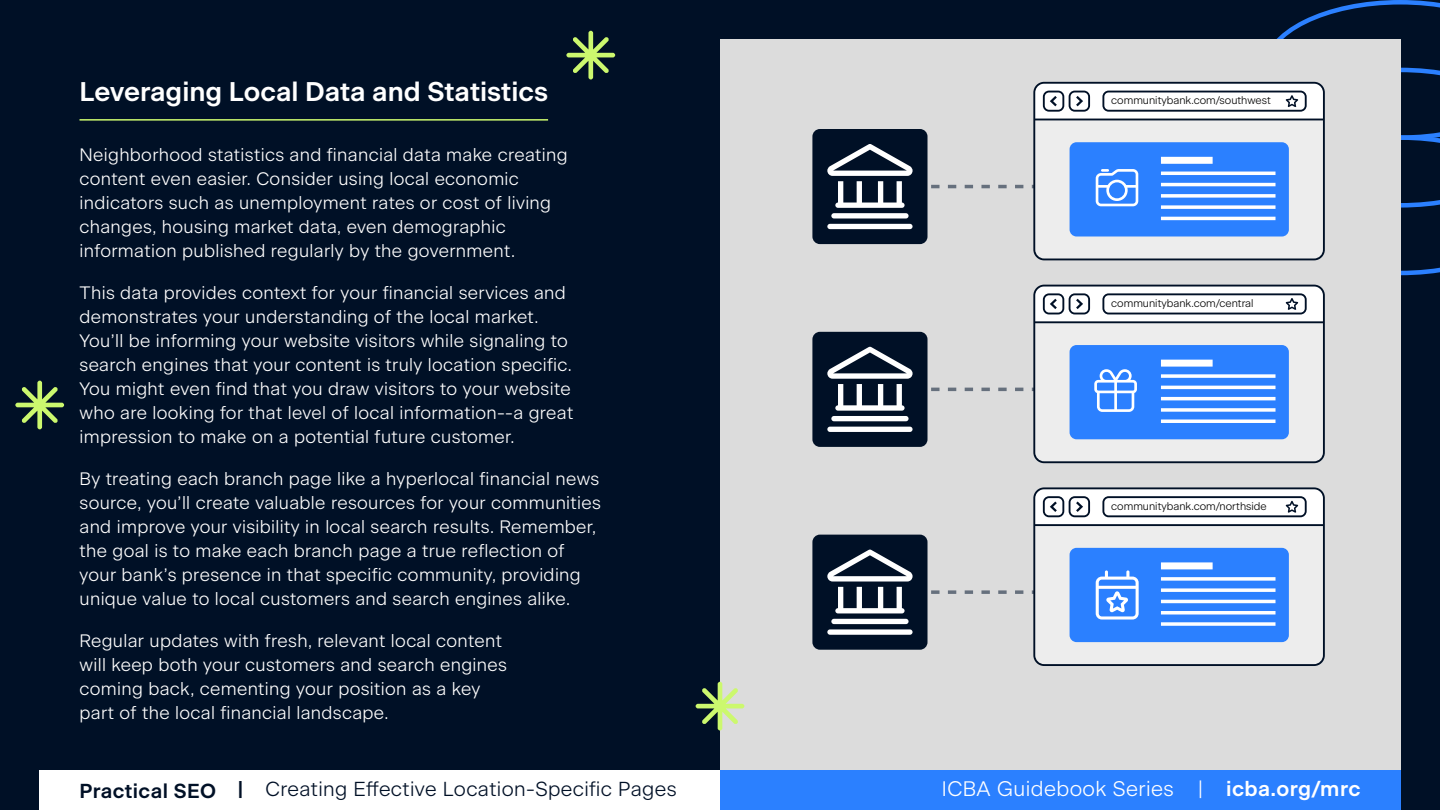
<style>
.page{position:relative;width:1440px;height:810px;background:#001026}
.page>*{position:absolute;margin:0;border:0;box-sizing:border-box;transform-origin:0 0}
.t1{font:600 27px "Beausite Classic";color:#fff}
.t2{font:300 21px "Beausite Classic";letter-spacing:.02em;color:#fff}
.t3{font:300 20.25px "Beausite Classic";letter-spacing:.02em;color:#001026}
.t4{font:300 18px/24px "Beausite Classic";letter-spacing:.02em;color:#fff}
.t5{font:300 10.88px "Beausite Classic";color:#000}
.s1{font-weight:600}
</style>
<div class="page">
<div style="left:720px;top:770px;width:680px;height:40px;background:#2b80ff"></div>
<div style="left:40px;top:770px;width:680px;height:40px;background:#fff"></div>
<hr style="left:80px;top:119px;width:468px;height:2px;background:#ccf86e">
<div style="left:720px;top:40px;width:680px;height:730px;background:#dcdcdc"></div>
<div style="left:812px;top:129px;width:116px;height:115px;background:#001026;border-radius:8px"></div>
<svg style="left:827px;top:144px;width:86px;height:85px"></svg>
<svg style="left:931px;top:0;width:509px;height:275px"></svg>
<div style="left:812px;top:332px;width:116px;height:115px;background:#001026;border-radius:8px"></div>
<svg style="left:827px;top:347px;width:86px;height:85px"></svg>
<svg style="left:931px;top:286px;width:393px;height:176px"></svg>
<div style="left:812px;top:535px;width:116px;height:115px;background:#001026;border-radius:8px"></div>
<svg style="left:827px;top:549px;width:86px;height:86px"></svg>
<svg style="left:931px;top:488px;width:393px;height:177px"></svg>
<svg style="left:566px;top:31px;width:49px;height:48px"></svg>
<svg style="left:15px;top:381px;width:49px;height:48px"></svg>
<svg style="left:696px;top:682px;width:48px;height:48px"></svg>
<h1 class="t1" style="left:80px;top:71px;width:470px">Leveraging Local Data and Statistics</h1>
<p class="t4" style="left:80px;top:141px;width:490px">Neighborhood statistics and financial data make creating content even easier. Consider using local economic indicators such as unemployment rates or cost of living changes, housing market data, even demographic information published regularly by the government.</p>
<p class="t4" style="left:80px;top:279px;width:495px">This data provides context for your financial services and demonstrates your understanding of the local market.<br>You’ll be informing your website visitors while signaling to search engines that your content is truly location specific.<br>You might even find that you draw visitors to your website who are looking for that level of local information--a great impression to make on a potential future customer.</p>
<p class="t4" style="left:80px;top:465px;width:523px">By treating each branch page like a hyperlocal financial news source, you’ll create valuable resources for your communities and improve your visibility in local search results. Remember, the goal is to make each branch page a true reflection of your bank’s presence in that specific community, providing unique value to local customers and search engines alike.</p>
<p class="t4" style="left:80px;top:627px;width:429px">Regular updates with fresh, relevant local content will keep both your customers and search engines coming back, cementing your position as a key part of the local financial landscape.</p>
<p class="t5" style="left:1111px;top:92px;width:161px">communitybank.com/southwest</p>
<p class="t5" style="left:1111px;top:295px;width:144px">communitybank.com/central</p>
<p class="t5" style="left:1111px;top:498px;width:157px">communitybank.com/northside</p>
<p class="t3" style="left:80px;top:774px;width:599px"><span class="s1">Practical SEO |</span> Creating Effective Location-Specific Pages</p>
<p class="t2" style="left:942px;top:773px;width:420px">ICBA Guidebook Series | <span class="s1">icba.org/mrc</span></p>
</div>
